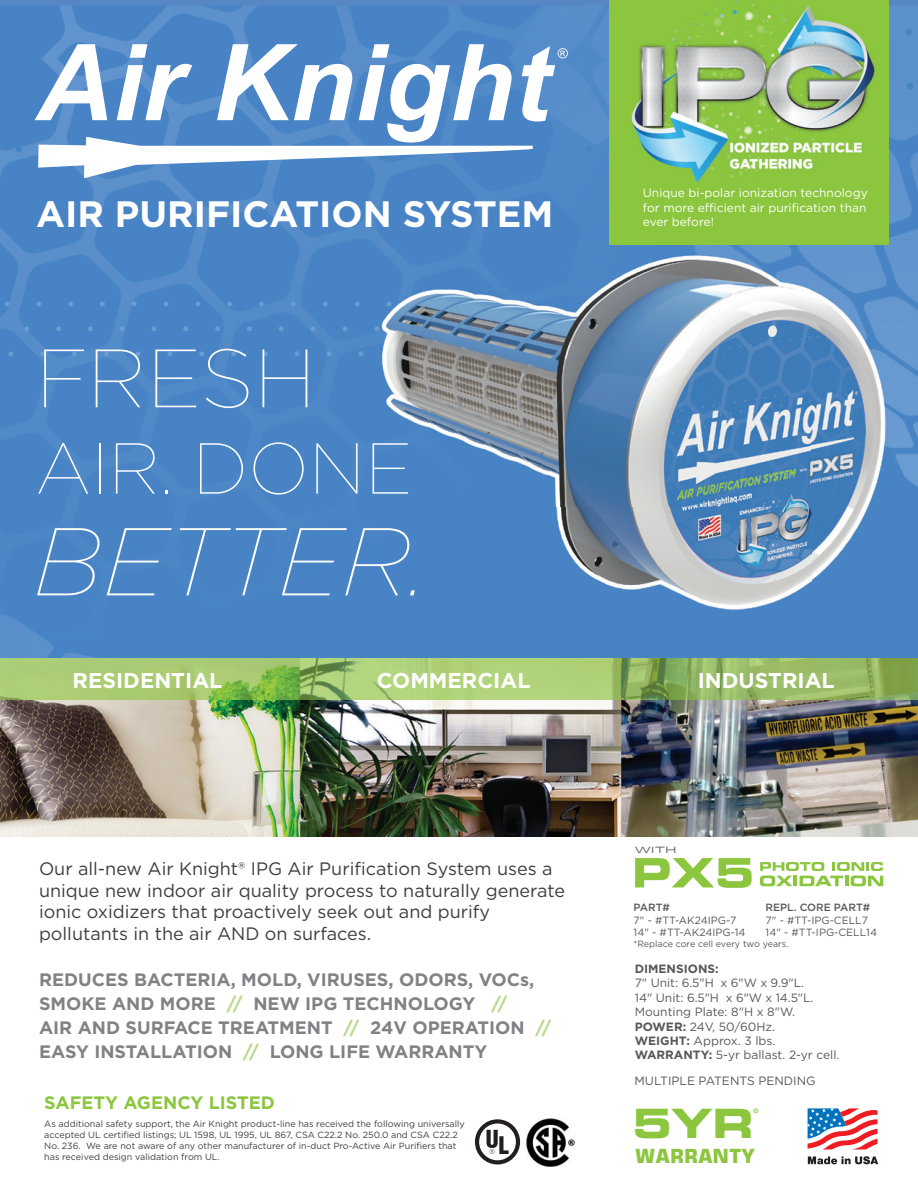
<style>
.page{position:relative;width:918px;height:1188px;background:#fff}
.page>*{position:absolute;margin:0;border:0;box-sizing:border-box;transform-origin:0 0}
.t1{font:italic 100 96px "Gotham";color:#fff}
.t2{font:100 82.5px "Gotham";color:#fff}
.t3{font:100 72px "Gotham";color:#fff}
.t4{font:700 expanded 40.2px "Square 721 BT";color:#8bc63e}
.t5{font:700 36.75px "Gotham";color:#fff}
.t6{font:700 21.45px "Gotham";color:#fff}
.t7{font:700 19.5px "Square 721 BT";color:#8bc63e}
.t8{font:18px/21.6px "Gotham";color:#3e3e3f}
.t9{font:700 18px/24px "Gotham";color:#808285}
.t10{font:700 18px "Gotham";color:#8bc63e}
.t11{font:12px/14.4px "Gotham";color:#57585a}
.t12{font:12px/14.4px "Gotham";color:#fff;text-align:justify}
.t13{font:700 12px "Gotham";color:#57585a}
.t14{font:700 11.85px "Square 721 BT";color:#8bc63e}
.t15{font:10.5px "Gotham";color:#57585a}
.t16{font:500 10.5px "Gotham";color:#57585a}
.t17{font:9px/10.8px "Gotham";color:#3e3e3f}
.t18{font:9px "Gotham";color:#57585a}
.t19{font:9px "Idlewild";color:#57585a}
.s1{color:#b8d989}
.s2{font-weight:700}
</style>
<div class="page">
<img style="left:0;top:5px;width:918px;height:832px">
<div style="left:609px;top:0;width:279px;height:244px;background:#8bc63e"></div>
<svg style="left:35px;top:44px;width:533px;height:134px"></svg>
<svg style="left:808px;top:1108px;width:70px;height:42px"></svg>
<svg style="left:808px;top:1156px;width:70px;height:8px"></svg>
<img style="left:275px;top:239px;width:643px;height:376px">
<img style="left:609px;top:239px;width:279px;height:5px">
<svg style="left:635px;top:858px;width:117px;height:30px"></svg>
<svg style="left:760px;top:862px;width:123px;height:24px"></svg>
<img style="left:631px;top:0;width:244px;height:182px">
<svg style="left:475px;top:1119px;width:45px;height:45px"></svg>
<img style="left:526px;top:1118px;width:49px;height:49px">
<h3 class="t5" style="left:36px;top:191px;width:519px">AIR PURIFICATION SYSTEM</h3>
<h2 class="t2" style="left:36px;top:328px;width:282px">FRESH</h2>
<h3 class="t3" style="left:36px;top:425px;width:378px">AIR. DONE</h3>
<h1 class="t1" style="left:34px;top:503px;width:394px">BETTER.</h1>
<h3 class="t12" style="left:643px;top:186px;width:226px">Unique bi-polar ionization technology for more efficient air purification than ever before!</h3>
<h3 class="t6" style="left:73px;top:667px;width:152px">RESIDENTIAL</h3>
<h3 class="t6" style="left:377px;top:667px;width:155px">COMMERCIAL</h3>
<h3 class="t6" style="left:698px;top:667px;width:139px">INDUSTRIAL</h3>
<h3 class="t8" style="left:39px;top:858px;width:528px">Our all-new Air Knight® IPG Air Purification System uses a unique new indoor air quality process to naturally generate ionic oxidizers that proactively seek out and purify pollutants in the air AND on surfaces.</h3>
<h3 class="t9" style="left:39px;top:968px;width:514px">REDUCES BACTERIA, MOLD, VIRUSES, ODORS, VOCs, SMOKE AND MORE <span class="s1">//</span> NEW IPG TECHNOLOGY <span class="s1">//<br></span>AIR AND SURFACE TREATMENT <span class="s1">//</span> 24V OPERATION <span class="s1">// </span>EASY INSTALLATION <span class="s1">//</span> LONG LIFE WARRANTY</h3>
<h3 class="t10" style="left:44px;top:1091px;width:232px">SAFETY AGENCY LISTED</h3>
<p class="t17" style="left:44px;top:1118px;width:422px">As additional safety support, the Air Knight product-line has received the following universally accepted UL certified listings; UL 1598, UL 1995, UL 867, CSA C22.2 No. 250.0 and CSA C22.2<br>No. 236. We are not aware of any other manufacturer of in-duct Pro-Active Air Purifiers that has received design validation from UL.</p>
<p class="t19" style="left:635px;top:843px;width:43px">WITH</p>
<p class="t16" style="left:634px;top:901px;width:38px">PART#</p>
<p class="t16" style="left:766px;top:901px;width:106px">REPL. CORE PART#</p>
<p class="t15" style="left:634px;top:914px;width:104px">7" - #TT-AK24IPG-7</p>
<p class="t15" style="left:766px;top:914px;width:104px">7" - #TT-IPG-CELL7</p>
<p class="t15" style="left:634px;top:926px;width:113px">14" - #TT-AK24IPG-14</p>
<p class="t15" style="left:766px;top:926px;width:113px">14" - #TT-IPG-CELL14</p>
<p class="t18" style="left:634px;top:939px;width:156px">*Replace core cell every two years.</p>
<h3 class="t13" style="left:635px;top:961px;width:85px">DIMENSIONS:</h3>
<h3 class="t11" style="left:635px;top:976px;width:206px">7" Unit: 6.5"H x 6"W x 9.9"L.<br>14" Unit: 6.5"H x 6"W x 14.5"L.<br>Mounting Plate: 8"H x 8"W.<br><span class="s2">POWER:</span> 24V, 50/60Hz.<br><span class="s2">WEIGHT:</span> Approx. 3 lbs.<br><span class="s2">WARRANTY:</span> 5-yr ballast. 2-yr cell.</h3>
<h3 class="t11" style="left:635px;top:1074px;width:183px">MULTIPLE PATENTS PENDING</h3>
<h3 class="t14" style="left:753px;top:1106px;width:8px">*</h3>
<h3 class="t4" style="left:632px;top:1099px;width:123px">5YR</h3>
<h3 class="t7" style="left:635px;top:1144px;width:121px">WARRANTY</h3>
</div>
